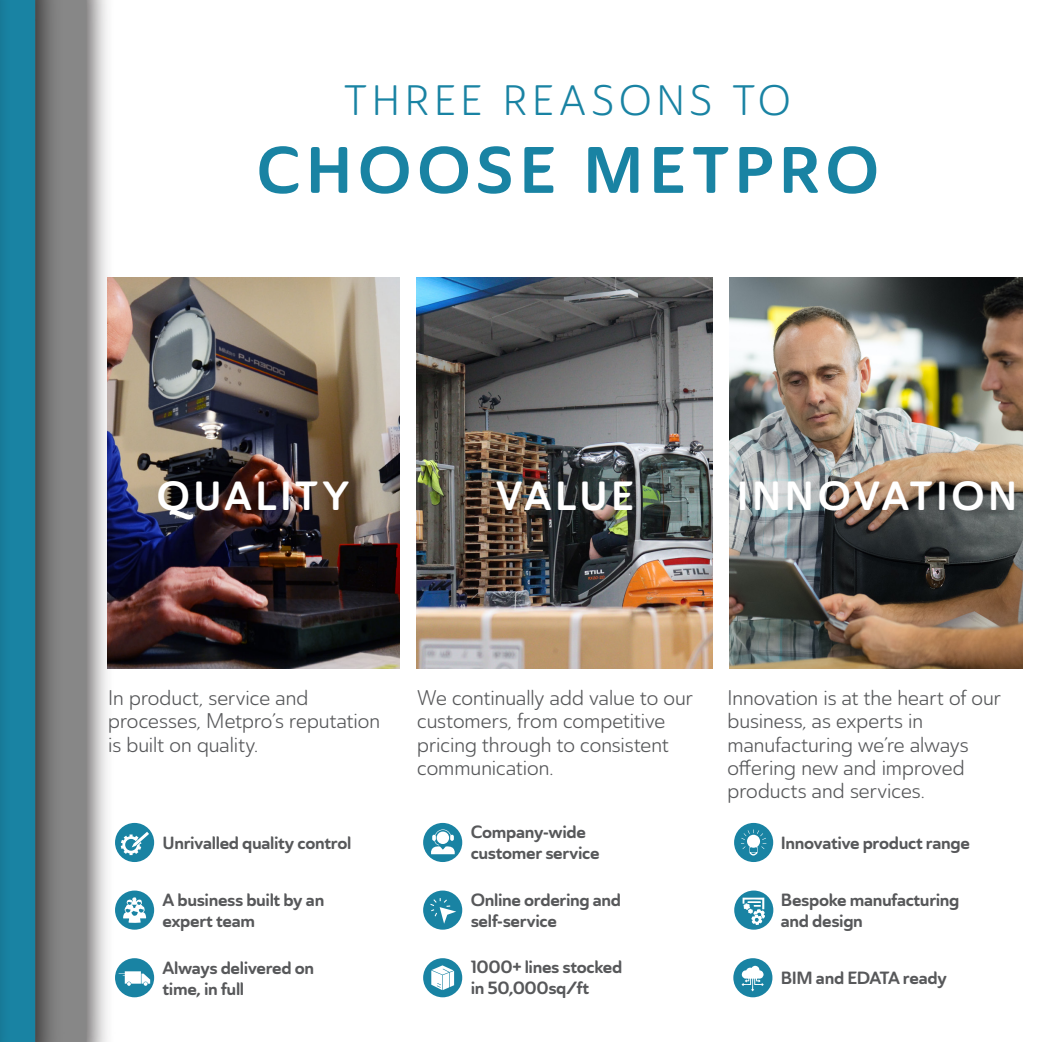
<style>
.page{position:relative;width:1042px;height:1042px;background:#fff}
.page>*{position:absolute;margin:0;border:0;box-sizing:border-box;transform-origin:0 0}
.t1{font:64.75px "Ainslie Sans Nor Bol";letter-spacing:.09em;color:#1983a3}
.t2{font:42px "Ainslie Sans Nor Boo";letter-spacing:.085em;color:#1983a3}
.t3{font:40.25px "Ainslie Sans Nor Bol";letter-spacing:.09em;color:#fff}
.t4{font:21px/23.4px "Ainslie Sans Nor Boo";letter-spacing:-.03em;color:#57585a}
.t5{font:17.5px/21px "Ainslie Sans Nor Bol";letter-spacing:-.02em;color:#57585a}
</style>
<div class="page">
<img style="left:86px;top:0;width:35px;height:1042px">
<svg style="left:35px;top:0;width:51px;height:1042px;fill:#858585"></svg>
<div style="left:0;top:0;width:35px;height:1042px;background:#1983a3"></div>
<img style="left:108px;top:278px;width:291px;height:390px">
<svg style="left:115px;top:823px;width:39px;height:39px"></svg>
<svg style="left:115px;top:890px;width:39px;height:39px"></svg>
<svg style="left:115px;top:958px;width:39px;height:39px"></svg>
<img style="left:417px;top:278px;width:295px;height:390px">
<svg style="left:423px;top:823px;width:39px;height:39px"></svg>
<svg style="left:423px;top:890px;width:39px;height:39px"></svg>
<svg style="left:423px;top:958px;width:39px;height:39px"></svg>
<img style="left:729px;top:278px;width:293px;height:390px">
<svg style="left:734px;top:823px;width:39px;height:39px"></svg>
<svg style="left:734px;top:890px;width:39px;height:39px"></svg>
<svg style="left:733px;top:958px;width:39px;height:39px"></svg>
<img style="left:0;top:0;width:1px;height:1042px">
<h2 class="t2" style="left:344px;top:75px;width:449px">THREE REASONS TO</h2>
<h1 class="t1" style="left:257px;top:129px;width:624px">CHOOSE METPRO</h1>
<h3 class="t3" style="left:157px;top:470px;width:193px">QUALITY</h3>
<h3 class="t3" style="left:496px;top:470px;width:140px">VALUE</h3>
<h3 class="t3" style="left:737px;top:470px;width:282px">INNOVATION</h3>
<p class="t4" style="left:108px;top:686px;width:274px">In product, service and processes, Metpro’s reputation is built on quality.</p>
<p class="t5" style="left:163px;top:832px;width:190px">Unrivalled quality control</p>
<p class="t5" style="left:163px;top:889px;width:163px">A business built by an expert team</p>
<p class="t5" style="left:163px;top:957px;width:153px">Always delivered on time, in full</p>
<p class="t4" style="left:417px;top:686px;width:278px">We continually add value to our customers, from competitive pricing through to consistent communication.</p>
<p class="t5" style="left:471px;top:822px;width:130px">Company-wide customer service</p>
<p class="t5" style="left:471px;top:889px;width:152px">Online ordering and self-service</p>
<p class="t5" style="left:471px;top:957px;width:153px">1000+ lines stocked in 50,000sq/ft</p>
<p class="t4" style="left:727px;top:686px;width:275px">Innovation is at the heart of our business, as experts in manufacturing we’re always offering new and improved products and services.</p>
<p class="t5" style="left:781px;top:832px;width:191px">Innovative product range</p>
<p class="t5" style="left:781px;top:889px;width:180px">Bespoke manufacturing and design</p>
<p class="t5" style="left:781px;top:968px;width:168px">BIM and EDATA ready</p>
</div>
